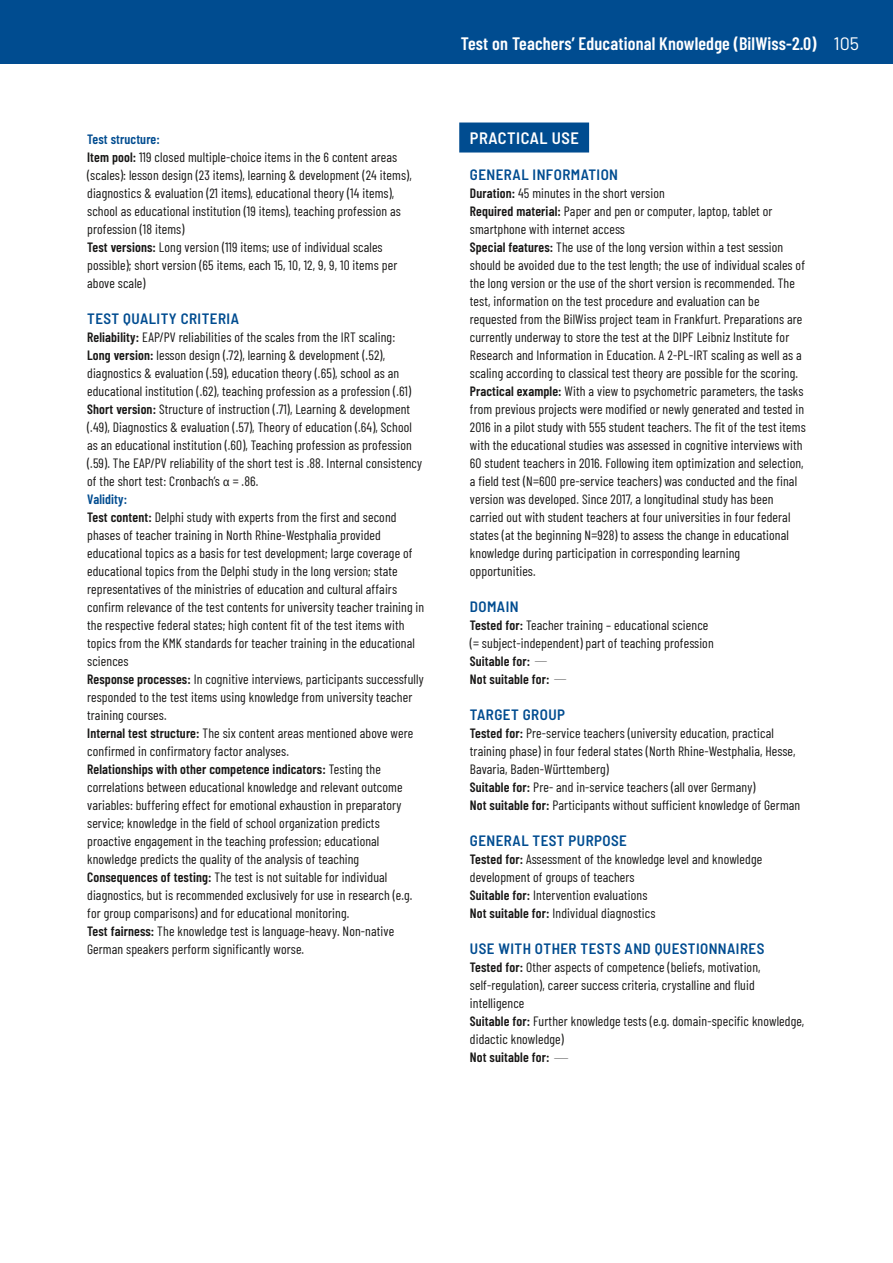
<style>
.page{position:relative;width:893px;height:1263px;background:#fff}
.page>*{position:absolute;margin:0;border:0;box-sizing:border-box;transform-origin:0 0}
.t1{font:600 18px "Barlow Condensed";letter-spacing:.01em;color:#fff}
.t2{font:600 semi-condensed 16.5px "Barlow";letter-spacing:.03em;color:#fff}
.t3{font:600 semi-condensed 15px "Barlow";letter-spacing:.03em;color:#004c90}
.t4{font:13.5px/18px "Barlow Condensed";letter-spacing:.01em;color:#181716}
.s1{font-weight:600;color:#004c90}
.s2{font-weight:600}
.s3{font-family:"Fira Sans";font-size:12px}
.s4{font-family:"Barlow";font-weight:400}
.s5{font-family:"Barlow";font-weight:100}
</style>
<div class="page">
<div style="left:0;top:0;width:893px;height:64px;background:#004c90"></div>
<div style="left:459px;top:123px;width:130px;height:30px;background:#004c90"></div>
<p class="t4" style="left:87px;top:129px;width:326px"><span class="s1">Test structure:<br></span><span class="s2">Item pool:</span> 119 closed multiple-choice items in the 6 content areas (scales): lesson design (23 items), learning &amp; development (24 items), diagnostics &amp; evaluation (21 items), educational theory (14 items), school as educational institution (19 items), teaching profession as profession (18 items)<br><span class="s2">Test versions:</span> Long version (119 items; use of individual scales possible); short version (65 items, each 15, 10, 12, 9, 9, 10 items per above scale)</p>
<p class="t3" style="left:87px;top:308px;width:153px">TEST QUALITY CRITERIA</p>
<p class="t4" style="left:87px;top:327px;width:339px"><span class="s2">Reliability:</span> EAP/PV reliabilities of the scales from the IRT scaling:<br><span class="s2">Long version:</span> lesson design (.72), learning &amp; development (.52), diagnostics &amp; evaluation (.59), education theory (.65), school as an educational institution (.62), teaching profession as a profession (.61)<br><span class="s2">Short version:</span> Structure of instruction (.71), Learning &amp; development (.49), Diagnostics &amp; evaluation (.57), Theory of education (.64), School as an educational institution (.60), Teaching profession as profession (.59). The EAP/PV reliability of the short test is .88. Internal consistency of the short test: Cronbach’s <span class="s3">α</span> = .86.<br><span class="s1">Validity:<br></span><span class="s2">Test content:</span> Delphi study with experts from the first and second phases of teacher training in North Rhine-Westphalia provided educational topics as a basis for test development; large coverage of educational topics from the Delphi study in the long version; state representatives of the ministries of education and cultural affairs confirm relevance of the test contents for university teacher training in the respective federal states; high content fit of the test items with topics from the KMK standards for teacher training in the educational sciences<br><span class="s2">Response processes:</span> In cognitive interviews, participants successfully responded to the test items using knowledge from university teacher training courses.<br><span class="s2">Internal test structure:</span> The six content areas mentioned above were confirmed in confirmatory factor analyses.<br><span class="s2">Relationships with other competence indicators:</span> Testing the correlations between educational knowledge and relevant outcome variables: buffering effect for emotional exhaustion in preparatory service; knowledge in the field of school organization predicts proactive engagement in the teaching profession; educational knowledge predicts the quality of the analysis of teaching <span class="s2">Consequences of testing:</span> The test is not suitable for individual diagnostics, but is recommended exclusively for use in research (e.g. for group comparisons) and for educational monitoring.<br><span class="s2">Test fairness:</span> The knowledge test is language-heavy. Non-native German speakers perform significantly worse.</p>
<h1 class="t1" style="left:461px;top:30px;width:400px">Test on Teachers’ Educational Knowledge (BilWiss-2.0) <span class="s4">105</span></h1>
<p class="t2" style="left:470px;top:126px;width:111px">PRACTICAL USE</p>
<p class="t3" style="left:470px;top:164px;width:150px">GENERAL INFORMATION</p>
<p class="t4" style="left:470px;top:183px;width:337px"><span class="s2">Duration:</span> 45 minutes in the short version<br><span class="s2">Required material:</span> Paper and pen or computer, laptop, tablet or smartphone with internet access<br><span class="s2">Special features:</span> The use of the long version within a test session should be avoided due to the test length; the use of individual scales of the long version or the use of the short version is recommended. The test, information on the test procedure and evaluation can be requested from the BilWiss project team in Frankfurt. Preparations are currently underway to store the test at the DIPF Leibniz Institute for Research and Information in Education. A 2-PL-IRT scaling as well as a scaling according to classical test theory are possible for the scoring.<br><span class="s2">Practical example:</span> With a view to psychometric parameters, the tasks from previous projects were modified or newly generated and tested in 2016 in a pilot study with 555 student teachers. The fit of the test items with the educational studies was assessed in cognitive interviews with 60 student teachers in 2016. Following item optimization and selection, a field test (N=600 pre-service teachers) was conducted and the final version was developed. Since 2017, a longitudinal study has been carried out with student teachers at four universities in four federal states (at the beginning N=928) to assess the change in educational knowledge during participation in corresponding learning opportunities.</p>
<p class="t3" style="left:470px;top:596px;width:50px">DOMAIN</p>
<p class="t4" style="left:470px;top:615px;width:245px"><span class="s2">Tested for:</span> Teacher training – educational science (= subject-independent) part of teaching profession <span class="s2">Suitable for:</span> <span class="s5">-<br></span><span class="s2">Not suitable for:</span> <span class="s5">-</span></p>
<p class="t3" style="left:470px;top:704px;width:97px">TARGET GROUP</p>
<p class="t4" style="left:470px;top:723px;width:332px"><span class="s2">Tested for:</span> Pre-service teachers (university education, practical training phase) in four federal states (North Rhine-Westphalia, Hesse, Bavaria, Baden-Württemberg)<br><span class="s2">Suitable for:</span> Pre- and in-service teachers (all over Germany)<br><span class="s2">Not suitable for:</span> Participants without sufficient knowledge of German</p>
<p class="t3" style="left:470px;top:830px;width:159px">GENERAL TEST PURPOSE</p>
<p class="t4" style="left:470px;top:849px;width:294px"><span class="s2">Tested for:</span> Assessment of the knowledge level and knowledge development of groups of teachers<br><span class="s2">Suitable for:</span> Intervention evaluations<br><span class="s2">Not suitable for:</span> Individual diagnostics</p>
<p class="t3" style="left:470px;top:938px;width:296px">USE WITH OTHER TESTS AND QUESTIONNAIRES</p>
<p class="t4" style="left:470px;top:957px;width:336px"><span class="s2">Tested for:</span> Other aspects of competence (beliefs, motivation, self-regulation), career success criteria, crystalline and fluid intelligence<br><span class="s2">Suitable for:</span> Further knowledge tests (e.g. domain-specific knowledge, didactic knowledge)<br><span class="s2">Not suitable for:</span> <span class="s5">–</span></p>
</div>
